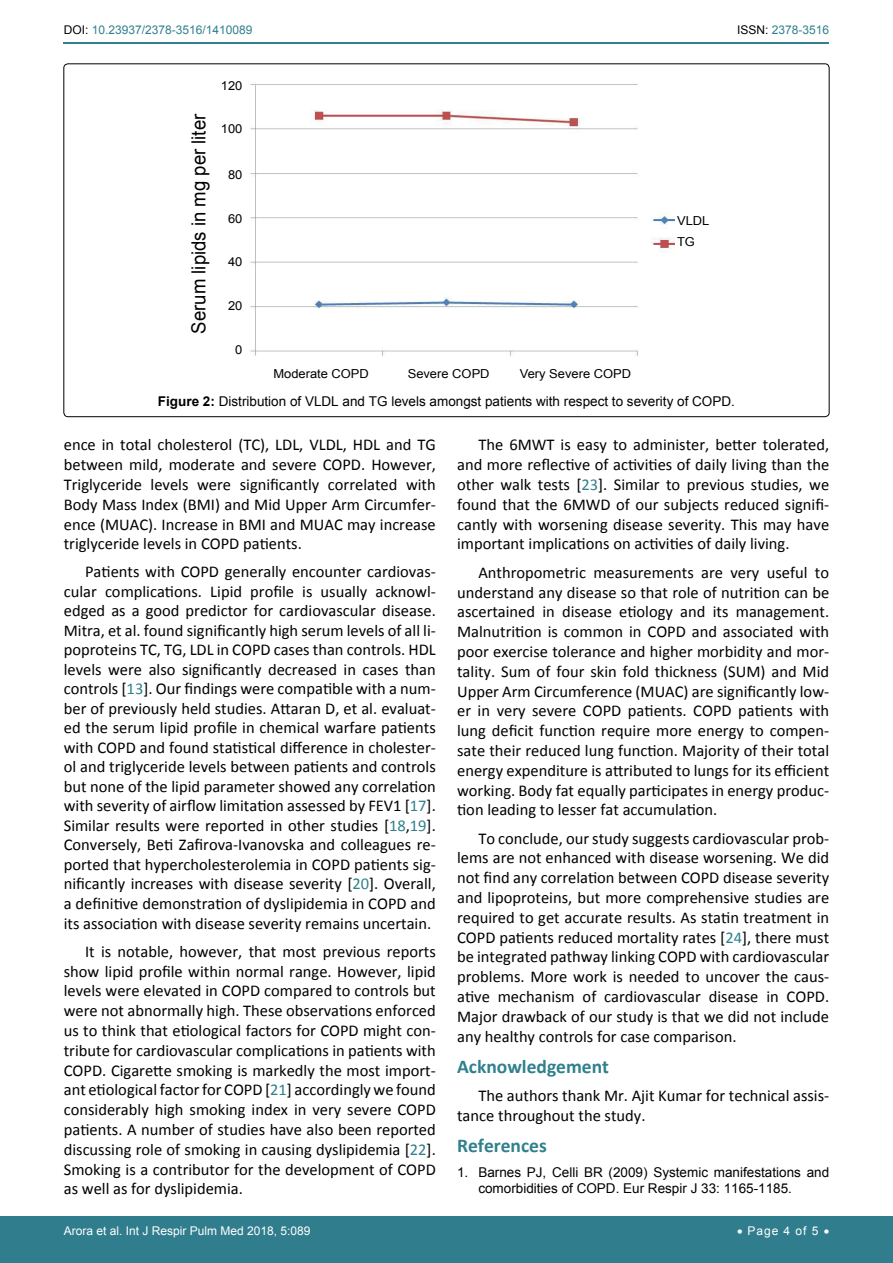
<style>
.page{position:relative;width:893px;height:1263px;background:#fff}
.page>*{position:absolute;margin:0;border:0;box-sizing:border-box;transform-origin:0 0}
.t1{font:700 19.5px "Calibri";color:#30808d}
.t2{font:19.35px "Arial";color:#000;scale:.96 1}
.t3{font:16.5px/19.8px "Calibri";color:#000;text-align:justify}
.t4{font:13.5px/16.2px "Arial";color:#000}
.t5{font:12.3px/21px "Arial";color:#000;scale:1.05 1}
.t6{font:12px "Arial";color:#fff}
.t7{font:12px "Arial";color:#30808d}
.s1{color:#000}
.s2{font-weight:700}
.s3{color:#30808d}
</style>
<div class="page">
<hr style="left:64px;top:42px;width:765px;height:1px;background:#30808d">
<div style="left:0;top:1217px;width:893px;height:46px;background:#307d8d"></div>
<img style="left:250px;top:84px;width:425px;height:272px">
<p class="t7" style="left:64px;top:22px;width:190px"><span class="s1">DOI:</span> 10.23937/2378-3516/1410089</p>
<p class="t7" style="left:737px;top:22px;width:94px"><span class="s1">ISSN:</span> 2378-3516</p>
<p class="t2" style="left:186px;top:333px;width:231px;rotate:-90deg">Serum lipids in mg per liter</p>
<p class="t5" style="left:221px;top:75px;width:22px">120</p>
<p class="t5" style="left:221px;top:119px;width:22px">100</p>
<p class="t5" style="left:228px;top:164px;width:15px">80</p>
<p class="t5" style="left:228px;top:208px;width:15px">60</p>
<p class="t5" style="left:228px;top:252px;width:15px">40</p>
<p class="t5" style="left:228px;top:295px;width:15px">20</p>
<p class="t5" style="left:235px;top:339px;width:8px">0</p>
<p class="t5" style="left:273px;top:363px;width:93px">Moderate COPD</p>
<p class="t5" style="left:408px;top:363px;width:80px">Severe COPD</p>
<p class="t5" style="left:520px;top:363px;width:108px">Very Severe COPD</p>
<p class="t5" style="left:677px;top:210px;width:32px">VLDL<br>TG</p>
<p class="t4" style="left:158px;top:393px;width:578px"><span class="s2">Figure 2:</span> Distribution of VLDL and TG levels amongst patients with respect to severity of COPD.</p>
<p class="t3" style="left:64px;top:435px;width:374px">ence in total cholesterol (TC), LDL, VLDL, HDL and TG between mild, moderate and severe COPD. However, Triglyceride levels were significantly correlated with Body Mass Index (BMI) and Mid Upper Arm Circumfer&shy;ence (MUAC). Increase in BMI and MUAC may increase triglyceride levels in COPD patients.</p>
<p class="t3" style="left:64px;top:562px;width:374px;text-indent:21px">Patients with COPD generally encounter cardiovas&shy;cular complications. Lipid profile is usually acknowl&shy;edged as a good predictor for cardiovascular disease.<br>Mitra, et al. found significantly high serum levels of all li&shy;poproteins TC, TG, LDL in COPD cases than controls. HDL levels were also significantly decreased in cases than controls [<span class="s3">13</span>]. Our findings were compatible with a num&shy;ber of previously held studies. Attaran D, et al. evaluat&shy;ed the serum lipid profile in chemical warfare patients with COPD and found statistical difference in cholester&shy;ol and triglyceride levels between patients and controls but none of the lipid parameter showed any correlation with severity of airflow limitation assessed by FEV1 [<span class="s3">17</span>].<br>Similar results were reported in other studies [<span class="s3">18</span>,<span class="s3">19</span>].<br>Conversely, Beti Zafirova-Ivanovska and colleagues re&shy;ported that hypercholesterolemia in COPD patients sig&shy;nificantly increases with disease severity [<span class="s3">20</span>]. Overall, a definitive demonstration of dyslipidemia in COPD and its association with disease severity remains uncertain.</p>
<p class="t3" style="left:64px;top:941px;width:374px;text-indent:21px">It is notable, however, that most previous reports show lipid profile within normal range. However, lipid levels were elevated in COPD compared to controls but were not abnormally high. These observations enforced us to think that etiological factors for COPD might con&shy;tribute for cardiovascular complications in patients with COPD. Cigarette smoking is markedly the most import&shy;ant etiological factor for COPD [<span class="s3">21</span>] accordingly we found considerably high smoking index in very severe COPD patients. A number of studies have also been reported discussing role of smoking in causing dyslipidemia [<span class="s3">22</span>].<br>Smoking is a contributor for the development of COPD as well as for dyslipidemia.</p>
<p class="t3" style="left:457px;top:435px;width:374px;text-indent:21px">The 6MWT is easy to administer, better tolerated, and more reflective of activities of daily living than the other walk tests [<span class="s3">23</span>]. Similar to previous studies, we found that the 6MWD of our subjects reduced signifi&shy;cantly with worsening disease severity. This may have important implications on activities of daily living.</p>
<p class="t3" style="left:457px;top:562px;width:374px;text-indent:21px">Anthropometric measurements are very useful to understand any disease so that role of nutrition can be ascertained in disease etiology and its management.<br>Malnutrition is common in COPD and associated with poor exercise tolerance and higher morbidity and mor&shy;tality. Sum of four skin fold thickness (SUM) and Mid Upper Arm Circumference (MUAC) are significantly low&shy;er in very severe COPD patients. COPD patients with lung deficit function require more energy to compen&shy;sate their reduced lung function. Majority of their total energy expenditure is attributed to lungs for its efficient working. Body fat equally participates in energy produc&shy;tion leading to lesser fat accumulation.</p>
<p class="t3" style="left:457px;top:828px;width:374px;text-indent:21px">To conclude, our study suggests cardiovascular prob&shy;lems are not enhanced with disease worsening. We did not find any correlation between COPD disease severity and lipoproteins, but more comprehensive studies are required to get accurate results. As statin treatment in COPD patients reduced mortality rates [<span class="s3">24</span>], there must be integrated pathway linking COPD with cardiovascular problems. More work is needed to uncover the caus&shy;ative mechanism of cardiovascular disease in COPD.<br>Major drawback of our study is that we did not include any healthy controls for case comparison.</p>
<p class="t1" style="left:457px;top:1054px;width:153px">Acknowledgement</p>
<p class="t3" style="left:457px;top:1086px;width:374px;text-indent:21px">The authors thank Mr. Ajit Kumar for technical assis&shy;tance throughout the study.</p>
<p class="t1" style="left:457px;top:1133px;width:91px">References</p>
<p class="t4" style="left:478px;top:1164px;width:352px;text-indent:-21px">1. Barnes PJ, Celli BR (2009) Systemic manifestations and comorbidities of COPD. Eur Respir J 33: 1165-1185.</p>
<p class="t6" style="left:64px;top:1223px;width:248px">Arora et al. Int J Respir Pulm Med 2018, 5:089</p>
<p class="t6" style="left:737px;top:1223px;width:94px">• Page 4 of 5 •</p>
</div>
